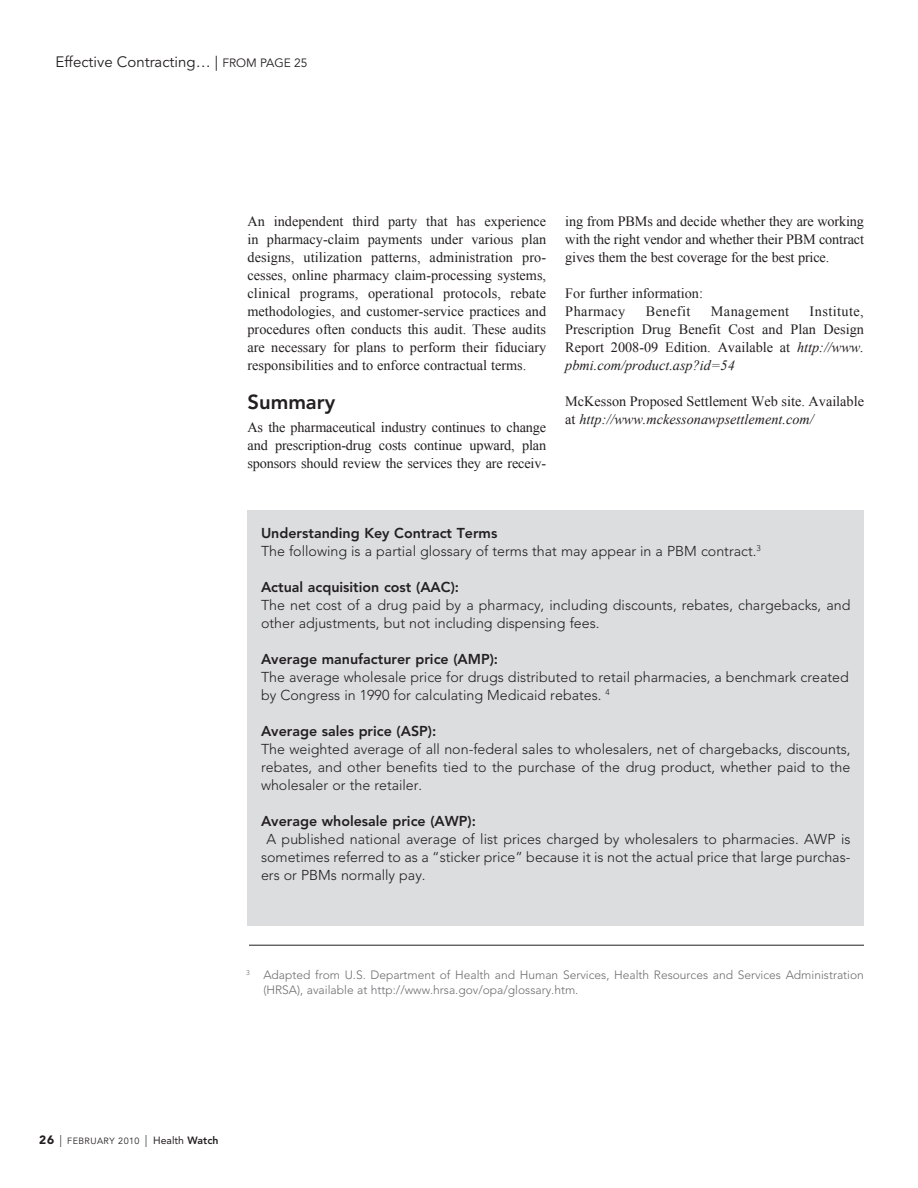
<style>
.page{position:relative;width:918px;height:1188px;background:#fff}
.page>*{position:absolute;margin:0;border:0;box-sizing:border-box;transform-origin:0 0}
.Subhead_BW{font:800 20.25px "Avenir";color:#231f20}
.t1{font:15px "Avenir";color:#231f20}
.body_no-indent{font:14.25px/18px "Times New Roman";color:#231f20;text-align:justify}
.body_no-indent-2{font:300 14.25px/18px "Avenir";color:#231f20}
.body_no-indent-3{font:800 14.25px "Avenir";color:#231f20}
.body_no-indent-4{font:14.25px "Times New Roman";letter-spacing:.03em;color:#231f20}
.body_no-indent-5{font:300 12px/15px "Avenir";color:#6c6d70}
.t2{font:9px "Avenir";letter-spacing:.05em;color:#231f20}
.s1{font-size:12px}
.s2{font-style:italic}
.s3{font-weight:900;font-size:12px}
.s4{font-weight:300;font-size:12px}
.s5{font-size:10.5px}
.s6{font-weight:800;font-size:10.5px}
</style>
<div class="page">
<div style="left:248px;top:510px;width:616px;height:416px;background:#dcdddf"></div>
<hr style="left:249px;top:945px;width:615px;height:1px;background:#231f20">
<p class="t1" style="left:56px;top:53px;width:254px">Effective Contracting… | <span class="s1">FROM PAGE 25</span></p>
<p class="body_no-indent" style="left:248px;top:212px;width:300px">An independent third party that has experience in pharmacy-claim payments under various plan designs, utilization patterns, administration pro&shy;cesses, online pharmacy claim-processing systems, clinical programs, operational protocols, rebate methodologies, and customer-service practices and procedures often conducts this audit. These audits are necessary for plans to perform their fiduciary responsibilities and to enforce contractual terms.</p>
<p class="Subhead_BW" style="left:248px;top:390px;width:89px">Summary</p>
<p class="body_no-indent" style="left:248px;top:418px;width:300px">As the pharmaceutical industry continues to change and prescription-drug costs continue upward, plan sponsors should review the services they are receiv-</p>
<p class="body_no-indent" style="left:565px;top:212px;width:300px">ing from PBMs and decide whether they are working with the right vendor and whether their PBM contract gives them the best coverage for the best price.</p>
<p class="body_no-indent" style="left:565px;top:284px;width:139px">For further information:</p>
<p class="body_no-indent-4" style="left:565px;top:302px;width:62px">Pharmacy</p>
<p class="body_no-indent-4" style="left:646px;top:302px;width:46px">Benefit</p>
<p class="body_no-indent-4" style="left:711px;top:302px;width:80px">Management</p>
<p class="body_no-indent" style="left:565px;top:302px;width:300px;text-indent:244px">Institute, Prescription Drug Benefit Cost and Plan Design Report 2008-09 Edition. Available at <span class="s2">http://www. pbmi.com/product.asp?id=54</span></p>
<p class="body_no-indent" style="left:565px;top:392px;width:300px">McKesson Proposed Settlement Web site. Available at <span class="s2">http://www.mckessonawpsettlement.com/</span></p>
<p class="body_no-indent-3" style="left:261px;top:524px;width:238px">Understanding Key Contract Terms</p>
<p class="body_no-indent-2" style="left:261px;top:542px;width:501px">The following is a partial glossary of terms that may appear in a PBM contract.<sup>3</sup></p>
<p class="body_no-indent-3" style="left:261px;top:578px;width:200px">Actual acquisition cost (AAC):</p>
<p class="body_no-indent-2" style="left:261px;top:596px;width:591px">The net cost of a drug paid by a pharmacy, including discounts, rebates, chargebacks, and other adjustments, but not including dispensing fees.</p>
<p class="body_no-indent-3" style="left:261px;top:650px;width:239px">Average manufacturer price (AMP):</p>
<p class="body_no-indent-2" style="left:261px;top:668px;width:589px">The average wholesale price for drugs distributed to retail pharmacies, a benchmark created by Congress in 1990 for calculating Medicaid rebates. <sup>4</sup></p>
<p class="body_no-indent-3" style="left:261px;top:722px;width:177px">Average sales price (ASP):</p>
<p class="body_no-indent-2" style="left:261px;top:740px;width:591px;text-align:justify">The weighted average of all non-federal sales to wholesalers, net of chargebacks, discounts, rebates, and other benefits tied to the purchase of the drug product, whether paid to the wholesaler or the retailer.</p>
<p class="body_no-indent-3" style="left:261px;top:812px;width:217px">Average wholesale price (AWP):</p>
<p class="body_no-indent-2" style="left:261px;top:830px;width:591px;text-align:justify;text-indent:5px">A published national average of list prices charged by wholesalers to pharmacies. AWP is sometimes referred to as a “sticker price” because it is not the actual price that large purchas&shy;ers or PBMs normally pay.</p>
<p class="body_no-indent-5" style="left:263px;top:968px;width:602px;text-indent:-17px"><sup>3</sup> Adapted from U.S. Department of Health and Human Services, Health Resources and Services Administration (HRSA), available at http://www.hrsa.gov/opa/glossary.htm.</p>
<p class="t2" style="left:39px;top:1135px;width:181px"><span class="s3">26</span> <span class="s4">|</span> FEBRUARY 2010 <span class="s4">|</span> <span class="s5">Health</span> <span class="s6">Watch</span></p>
</div>
